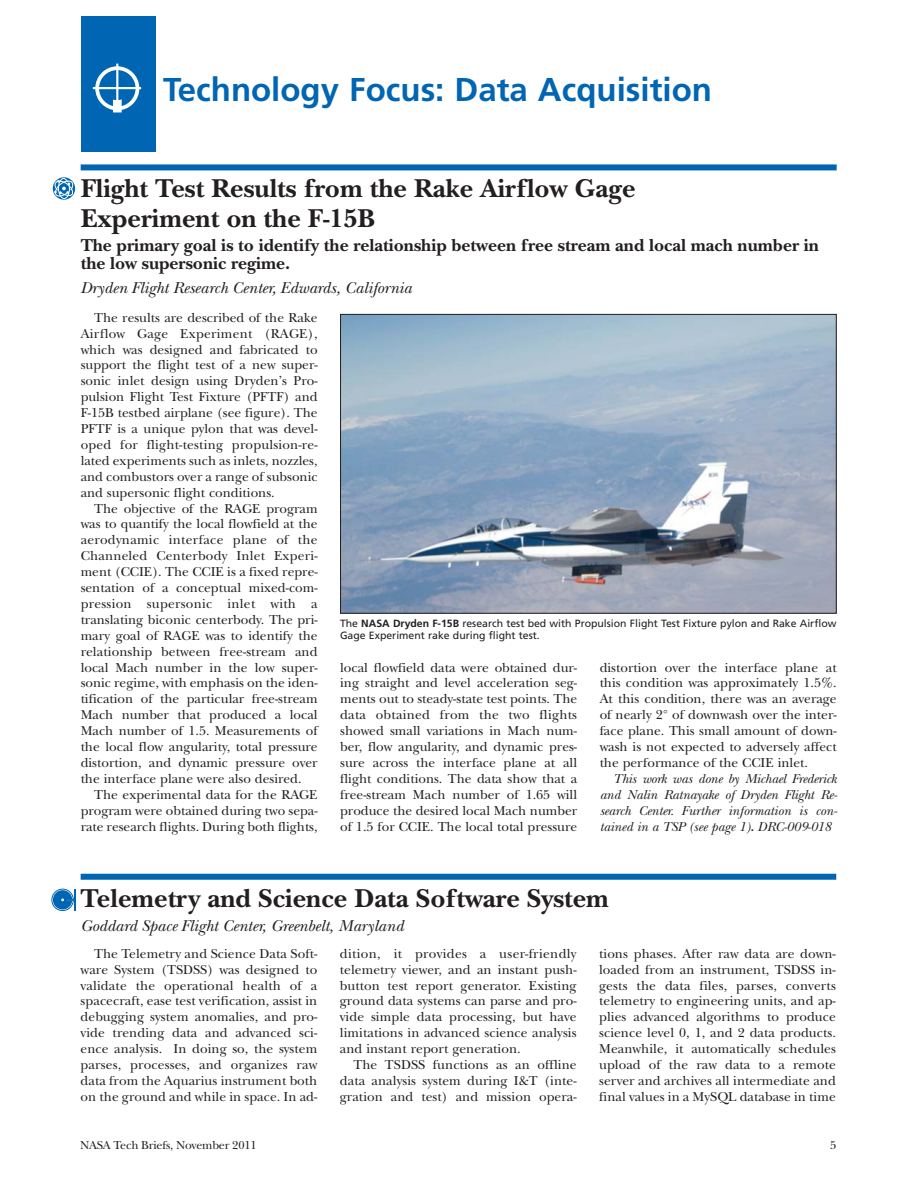
<style>
.page{position:relative;width:918px;height:1188px;background:#fff}
.page>*{position:absolute;margin:0;border:0;box-sizing:border-box;transform-origin:0 0}
.t1{font:700 33px "Frutiger";color:#0066b3}
.t2{font:700 27px/29.4px "New Baskerville";color:#231f20}
.t3{font:700 18px/18px "New Baskerville";color:#231f20}
.t4{font:italic 16.5px "New Baskerville";color:#231f20}
.t5{font:13.5px/15.9px "New Baskerville";color:#231f20;text-align:justify}
.t6{font:italic 13.5px/15.9px "New Baskerville";color:#231f20;text-align:justify}
.t7{font:12px "New Baskerville";letter-spacing:-.015em;color:#231f20}
.t8{font:10.5px/12px "Frutiger";color:#231f20}
.s1{font-weight:700}
</style>
<div class="page">
<div style="left:81px;top:16px;width:75px;height:136px;background:#0066b3"></div>
<div style="left:95px;top:66px;width:44px;height:44px;border:4px solid #fff;border-radius:50%"></div>
<hr style="left:116px;top:64px;width:2px;height:47px;background:#fff">
<hr style="left:93px;top:87px;width:48px;height:2px;background:#fff">
<svg style="left:113px;top:99px;width:9px;height:13px"></svg>
<div style="left:81px;top:164px;width:756px;height:6px;background:#0066b3"></div>
<svg style="left:342px;top:316px;width:493px;height:296px;background:#96a9be"></svg>
<div style="left:340px;top:314px;width:497px;height:300px;border:1px solid #231f20"></div>
<div style="left:81px;top:874px;width:755px;height:6px;background:#0066b3"></div>
<svg style="left:53px;top:177px;width:22px;height:23px"></svg>
<div style="left:51px;top:889px;width:23px;height:22px;border:1px solid #0066b3;border-radius:50%"></div>
<div style="left:53px;top:890px;width:19px;height:20px;background:#0066b3;border-radius:50%"></div>
<svg style="left:61px;top:899px;width:13px;height:2px"></svg>
<hr style="left:74px;top:889px;width:2px;height:21px;background:#0066b3">
<h1 class="t1" style="left:163px;top:76px;width:550px">Technology Focus: Data Acquisition</h1>
<h2 class="t2" style="left:81px;top:177px;width:556px">Flight Test Results from the Rake Airflow Gage<br>Experiment on the F-15B</h2>
<h3 class="t3" style="left:81px;top:238px;width:740px">The primary goal is to identify the relationship between free stream and local mach number in the low supersonic regime.</h3>
<p class="t4" style="left:81px;top:282px;width:333px">Dryden Flight Research Center, Edwards, California</p>
<p class="t5" style="left:81px;top:311px;width:239px;text-indent:14px">The results are described of the Rake Airflow Gage Experiment (RAGE), which was designed and fabricated to support the flight test of a new super&shy;sonic inlet design using Dryden’s Pro - pulsion Flight Test Fixture (PFTF) and F-15B testbed airplane (see figure). The PFTF is a unique pylon that was devel&shy;oped for flight-testing propulsion-re&shy;lated experiments such as inlets, nozzles, and combustors over a range of subsonic and supersonic flight conditions.</p>
<p class="t5" style="left:81px;top:502px;width:239px;text-indent:14px">The objective of the RAGE program was to quantify the local flowfield at the aerodynamic interface plane of the Channeled Centerbody Inlet Experi - ment (CCIE). The CCIE is a fixed repre&shy;sentation of a conceptual mixed-com&shy;pression supersonic inlet with a translating biconic centerbody. The pri&shy;mary goal of RAGE was to identify the relationship between free-stream and local Mach number in the low super&shy;sonic regime, with emphasis on the iden&shy;tification of the particular free-stream Mach number that produced a local Mach number of 1.5. Meas urements of the local flow angularity, total pressure distortion, and dynamic pressure over the interface plane were also desired.</p>
<p class="t5" style="left:81px;top:788px;width:239px;text-indent:14px">The experimental data for the RAGE program were obtained during two sepa&shy;rate research flights. During both flights,</p>
<p class="t8" style="left:340px;top:619px;width:498px">The <span class="s1">NASA Dryden F-15B</span> research test bed with Propulsion Flight Test Fixture pylon and Rake Airflow<br>Gage Experiment rake during flight test.</p>
<p class="t5" style="left:340px;top:661px;width:239px">local flowfield data were obtained dur&shy;ing straight and level acceleration seg&shy;ments out to steady-state test points. The data obtained from the two flights showed small variations in Mach num&shy;ber, flow angularity, and dynamic pres&shy;sure across the interface plane at all flight conditions. The data show that a free-stream Mach number of 1.65 will produce the desired local Mach number of 1.5 for CCIE. The local total pressure</p>
<p class="t5" style="left:600px;top:661px;width:239px">distortion over the interface plane at this condition was approximately 1.5%.<br>At this condition, there was an average of nearly 2° of downwash over the inter&shy;face plane. This small amount of down&shy;wash is not expected to adversely affect the performance of the CCIE inlet.</p>
<p class="t6" style="left:600px;top:772px;width:239px;text-indent:14px">This work was done by Michael Frederick and Nalin Ratnayake of Dryden Flight Re&shy;search Center. Further information is con&shy;tained in a TSP (see page 1)<span class="s1">.</span> DRC-009-018</p>
<h2 class="t2" style="left:81px;top:887px;width:530px">Telemetry and Science Data Software System</h2>
<p class="t4" style="left:81px;top:920px;width:325px">Goddard Space Flight Center, Greenbelt, Maryland</p>
<p class="t5" style="left:81px;top:947px;width:238px;text-indent:14px">The Telemetry and Science Data Soft&shy;ware System (TSDSS) was designed to validate the operational health of a spacecraft, ease test verification, assist in debugging system anomalies, and pro&shy;vide trending data and advanced sci&shy;ence analysis. In doing so, the system parses, processes, and organizes raw data from the Aquarius instrument both on the ground and while in space. In ad-</p>
<p class="t5" style="left:340px;top:947px;width:238px">dition, it provides a user-friendly telemetry viewer, and an instant push&shy;button test report generator. Existing ground data systems can parse and pro&shy;vide simple data processing, but have limitations in advanced science analysis and instant report generation.</p>
<p class="t5" style="left:340px;top:1058px;width:238px;text-indent:14px">The TSDSS functions as an offline data analysis system during I&amp;T (inte&shy;gration and test) and mission opera-</p>
<p class="t5" style="left:599px;top:947px;width:238px">tions phases. After raw data are down&shy;loaded from an instrument, TSDSS in&shy;gests the data files, parses, converts telemetry to engineering units, and ap&shy;plies advanced algorithms to produce science level 0, 1, and 2 data products.<br>Meanwhile, it automatically schedules upload of the raw data to a remote server and archives all intermediate and final values in a MySQL database in time</p>
<p class="t7" style="left:80px;top:1140px;width:178px">NASA Tech Briefs, November 2011</p>
<p class="t7" style="left:830px;top:1140px;width:8px">5</p>
</div>
